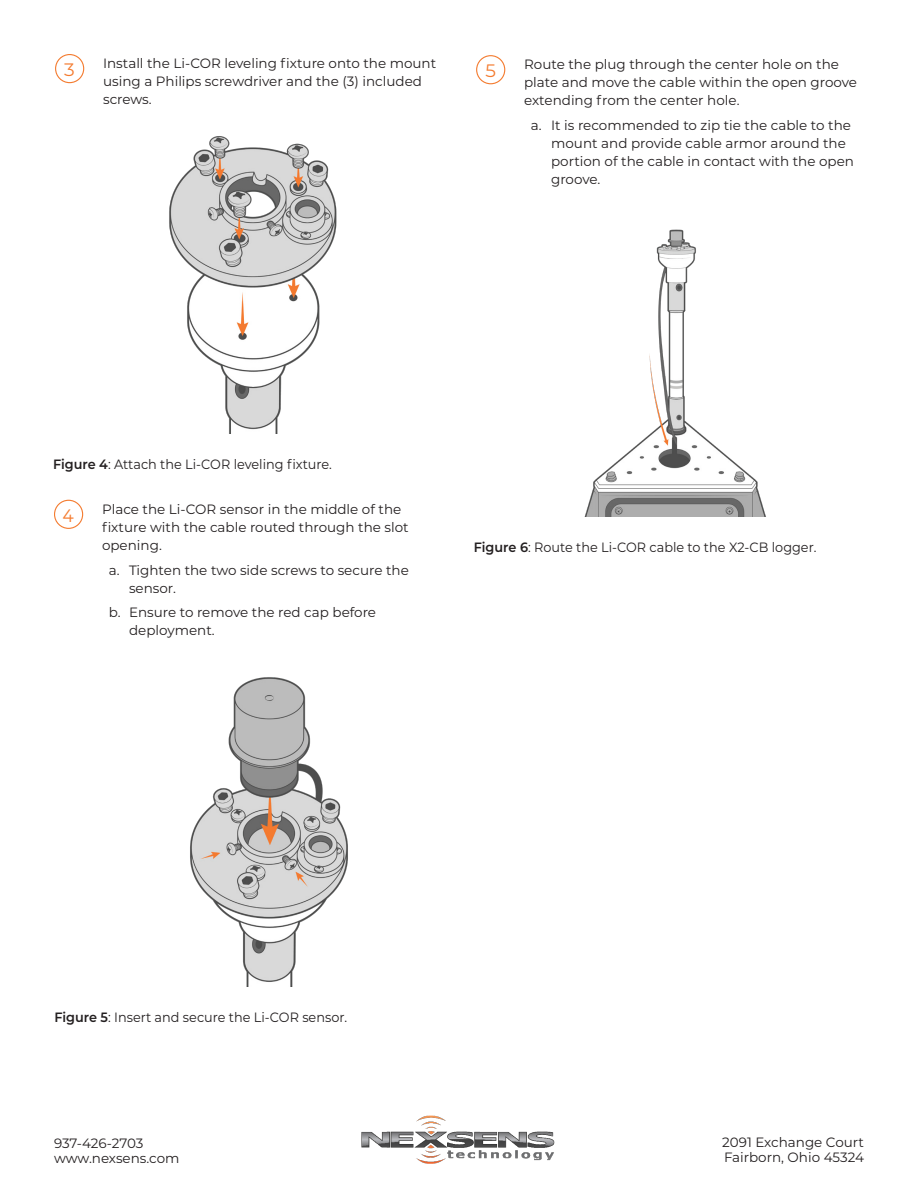
<style>
.page{position:relative;width:918px;height:1188px;background:#fff}
.page>*{position:absolute;margin:0;border:0;box-sizing:border-box;transform-origin:0 0}
.t1{font:18px "Montserrat";color:#f47b2f}
.Regular_paragraph{font:13.5px/18px "Montserrat";color:#231f20}
.Regular_paragraph-2{font:13.5px "Montserrat";color:#231f20;scale:.95 1}
.s1{font-weight:600}
</style>
<div class="page">
<img style="left:361px;top:1115px;width:194px;height:49px">
<img style="left:169px;top:136px;width:168px;height:297px">
<div style="left:55px;top:54px;width:29px;height:29px;border:1px solid #f47b2f;border-radius:50%"></div>
<div style="left:54px;top:500px;width:29px;height:29px;border:1px solid #f47b2f;border-radius:50%"></div>
<img style="left:190px;top:677px;width:158px;height:309px">
<div style="left:476px;top:55px;width:29px;height:29px;border:1px solid #f47b2f;border-radius:50%"></div>
<img style="left:585px;top:229px;width:181px;height:287px">
<p class="t1" style="left:63px;top:57px;width:14px">3</p>
<p class="Regular_paragraph" style="left:103px;top:54px;width:335px">Install the Li-COR leveling fixture onto the mount using a Philips screwdriver and the (3) included screws.</p>
<p class="t1" style="left:484px;top:58px;width:14px">5</p>
<p class="Regular_paragraph" style="left:524px;top:55px;width:334px">Route the plug through the center hole on the plate and move the cable within the open groove extending from the center hole.</p>
<p class="Regular_paragraph" style="left:551px;top:116px;width:304px;text-indent:-20px">a. It is recommended to zip tie the cable to the mount and provide cable armor around the portion of the cable in contact with the open groove.</p>
<p class="Regular_paragraph-2" style="left:53px;top:455px;width:295px"><span class="s1">Figure 4</span>: Attach the Li-COR leveling fixture.</p>
<p class="t1" style="left:62px;top:503px;width:14px">4</p>
<p class="Regular_paragraph" style="left:102px;top:500px;width:308px">Place the Li-COR sensor in the middle of the fixture with the cable routed through the slot opening.</p>
<p class="Regular_paragraph" style="left:129px;top:560px;width:281px;text-indent:-20px">a. Tighten the two side screws to secure the sensor.</p>
<p class="Regular_paragraph" style="left:129px;top:603px;width:249px;text-indent:-20px">b. Ensure to remove the red cap before deployment.</p>
<p class="Regular_paragraph-2" style="left:474px;top:538px;width:362px"><span class="s1">Figure 6</span>: Route the Li-COR cable to the X2-CB logger.</p>
<p class="Regular_paragraph-2" style="left:54px;top:1008px;width:310px"><span class="s1">Figure 5</span>: Insert and secure the Li-COR sensor.</p>
<p class="Regular_paragraph" style="left:54px;top:1133px;width:91px">937-426-2703</p>
<p class="Regular_paragraph" style="left:54px;top:1148px;width:127px">www.nexsens.com</p>
<p class="Regular_paragraph" style="left:722px;top:1133px;width:143px">2091 Exchange Court</p>
<p class="Regular_paragraph" style="left:724px;top:1148px;width:141px">Fairborn, Ohio 45324</p>
</div>
